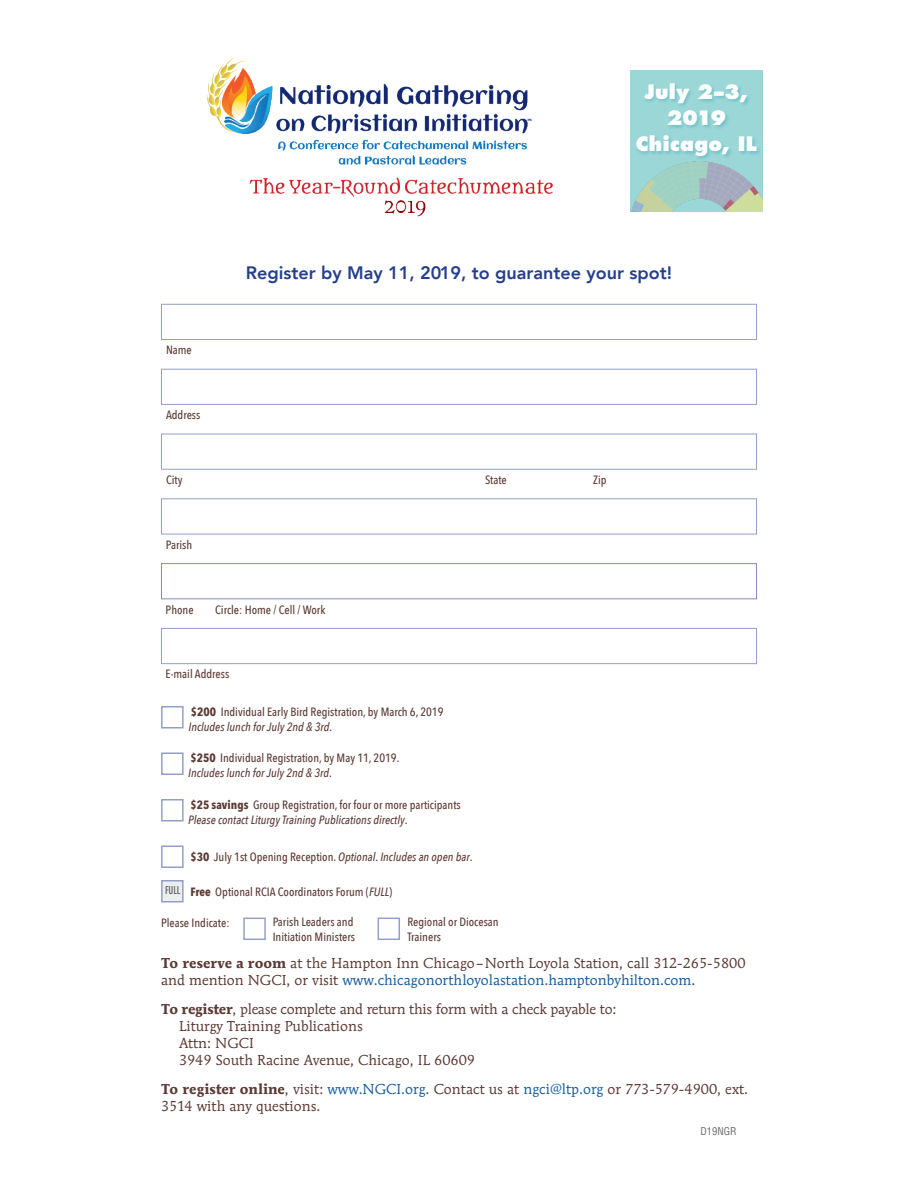
<style>
.page{position:relative;width:918px;height:1188px;background:#fff}
.page>*{position:absolute;margin:0;border:0;box-sizing:border-box;transform-origin:0 0}
.t1{font:800 19.35px/26.1px "Futura Std";letter-spacing:.01em;color:#fff;text-align:center}
.t2{font:800 18px "Avenir";color:#253f8e}
.t3{font:14.25px/17.1px "Mendoza Roman Std";color:#5c3a35}
.t4{font:14.25px "Mendoza Roman Std";letter-spacing:-.02em;color:#5c3a35}
.form_text{font:500 12px/15px "Avenir Next Condensed";color:#5c3a35}
.form_text-2{font:italic 500 12px/15px "Avenir Next Condensed";color:#5c3a35}
.t5{font:condensed 10.5px "Helvetica LT Std";color:#6c6d70}
.t6{font:condensed 10.5px "Futura Std";color:#636366}
.s1{font-weight:700}
.s2{font-style:italic}
.s3{font-weight:700;font-style:normal}
.s4{font-style:normal}
.s5{color:#175d9e}
</style>
<div class="page">
<img style="left:208px;top:57px;width:345px;height:160px">
<div style="left:161px;top:563px;width:596px;height:36px;border:1px solid #8688ba"></div>
<svg style="left:161px;top:880px;width:23px;height:23px"></svg>
<div style="left:630px;top:70px;width:133px;height:142px;background:#9bd7d7"></div>
<img style="left:631px;top:161px;width:132px;height:51px">
<div style="left:635px;top:83px;width:127px;height:78px;background:#2195b1;opacity:.32"></div>
<p class="t1" style="left:636px;top:79px;width:123px">July 2–3,<br>2019<br>Chicago, IL</p>
<p class="form_text" style="left:166px;top:343px;width:27px">Name</p>
<p class="form_text" style="left:166px;top:407px;width:36px">Address</p>
<p class="t2" style="left:246px;top:259px;width:428px">Register by May 11, 2019, to guarantee your spot!</p>
<p class="form_text" style="left:166px;top:472px;width:18px">City</p>
<p class="form_text" style="left:485px;top:472px;width:23px">State</p>
<p class="form_text" style="left:593px;top:472px;width:15px">Zip</p>
<p class="form_text" style="left:166px;top:537px;width:28px">Parish</p>
<p class="form_text" style="left:166px;top:602px;width:30px">Phone</p>
<p class="form_text" style="left:215px;top:602px;width:112px">Circle: Home / Cell / Work</p>
<p class="form_text" style="left:166px;top:667px;width:65px">E-mail Address</p>
<p class="form_text" style="left:189px;top:704px;width:257px"><span class="s1">$200</span> Individual Early Bird Registration, by March 6, 2019<br><span class="s2">Includes lunch for July 2nd &amp; 3rd</span>.</p>
<p class="form_text" style="left:188px;top:751px;width:213px"><span class="s1">$250</span> Individual Registration, by May 11, 2019.<br><span class="s2">Includes lunch for July 2nd &amp; 3rd</span>.</p>
<p class="form_text-2" style="left:188px;top:797px;width:274px"><span class="s3">$25 savings</span> <span class="s4">Group Registration, for four or more participants<br></span>Please contact Liturgy Training Publications directly<span class="s4">.</span></p>
<p class="form_text" style="left:190px;top:850px;width:284px"><span class="s1">$30</span> July 1st Opening Reception. <span class="s2">Optional</span>. <span class="s2">Includes an open bar</span>.</p>
<p class="form_text" style="left:190px;top:884px;width:203px"><span class="s1">Free</span> Optional RCIA Coordinators Forum (<span class="s2">FULL</span>)</p>
<p class="form_text" style="left:161px;top:916px;width:70px">Please Indicate:</p>
<p class="t3" style="left:161px;top:954px;width:586px"><span class="s1">To reserve a room</span> at the Hampton Inn Chicago–North Loyola Station, call 312-265-5800 and mention NGCI, or visit <span class="s5">www.chicagonorthloyolastation.hamptonbyhilton.com</span>.</p>
<p class="t4" style="left:161px;top:1000px;width:457px"><span class="s1">To register</span>, please complete and return this form with a check payable to:</p>
<p class="t3" style="left:179px;top:1017px;width:185px">Liturgy Training Publications</p>
<p class="t3" style="left:179px;top:1034px;width:76px">Attn: NGCI</p>
<p class="t3" style="left:179px;top:1052px;width:297px">3949 South Racine Avenue, Chicago, IL 60609</p>
<p class="t3" style="left:161px;top:1081px;width:589px"><span class="s1">To register online</span>, visit: <span class="s5">www.NGCI.org</span>. Contact us at <span class="s5">ngci@ltp.org</span> or 773-579-4900, ext.<br>3514 with any questions.</p>
<p class="t6" style="left:165px;top:884px;width:17px">FULL</p>
<p class="form_text" style="left:273px;top:914px;width:84px">Parish Leaders and<br>Initiation Ministers</p>
<p class="form_text" style="left:407px;top:914px;width:93px">Regional or Diocesan<br>Trainers</p>
<p class="t5" style="left:700px;top:1124px;width:38px">D19NGR</p>
</div>
